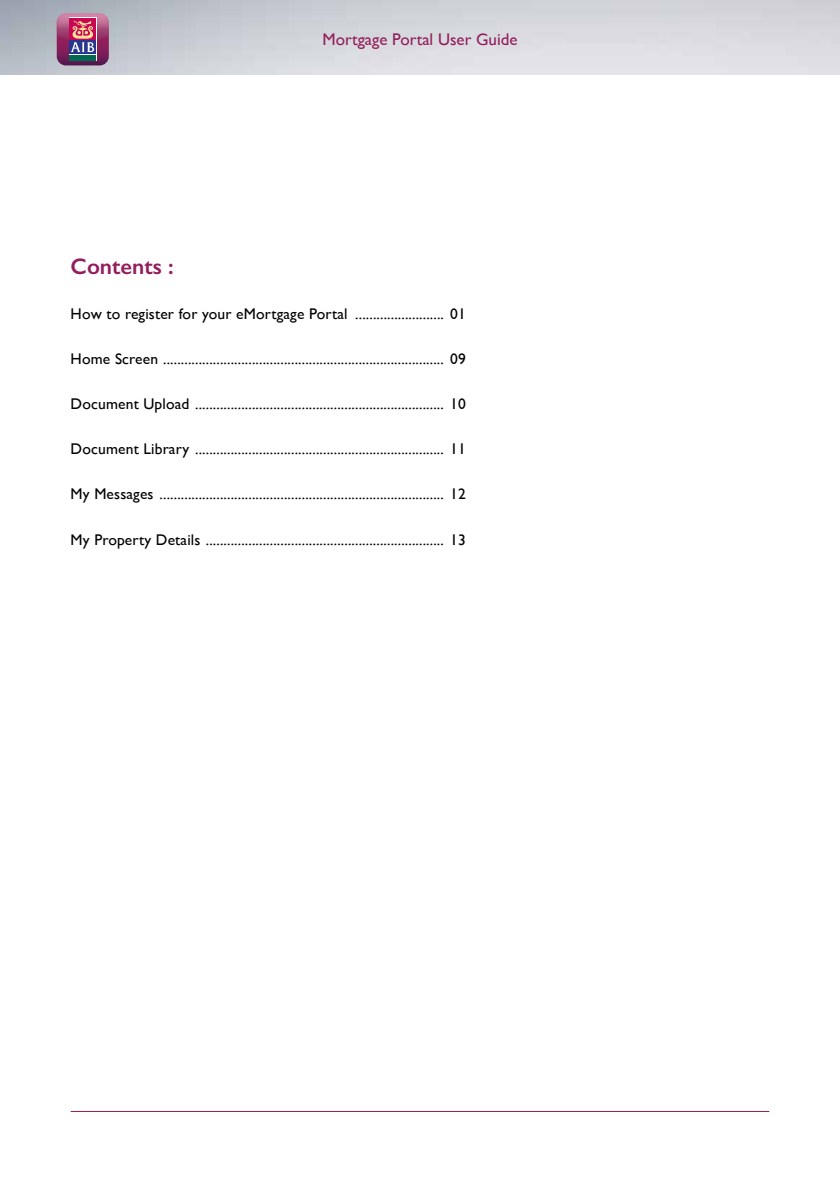
<style>
.page{position:relative;width:840px;height:1191px;background:#fff}
.page>*{position:absolute;margin:0;border:0;box-sizing:border-box;transform-origin:0 0}
.t1{font:600 22.6px "Gill Sans";color:#931e5b}
.t2{font:17px "Gill Sans";color:#931e5b}
.t3{font:15.6px "Gill Sans";letter-spacing:.01em;color:#000}
</style>
<div class="page">
<svg style="left:57px;top:13px;width:52px;height:52px;background:#97527b"></svg>
<hr style="left:71px;top:1111px;width:697px;height:1px;background:#931e5b">
<img style="left:839px;top:0;width:1px;height:75px">
<p class="t2" style="left:322px;top:29px;width:196px">Mortgage Portal User Guide</p>
<h1 class="t1" style="left:71px;top:252px;width:104px">Contents :</h1>
<p class="t3" style="left:71px;top:304px;width:396px">How to register for your eMortgage Portal ......................... 01</p>
<p class="t3" style="left:71px;top:350px;width:396px">Home Screen ............................................................................... 09</p>
<p class="t3" style="left:71px;top:395px;width:396px">Document Upload ...................................................................... 10</p>
<p class="t3" style="left:71px;top:440px;width:396px">Document Library ...................................................................... 11</p>
<p class="t3" style="left:71px;top:485px;width:396px">My Messages ................................................................................ 12</p>
<p class="t3" style="left:71px;top:530px;width:396px">My Property Details ................................................................... 13</p>
</div>
